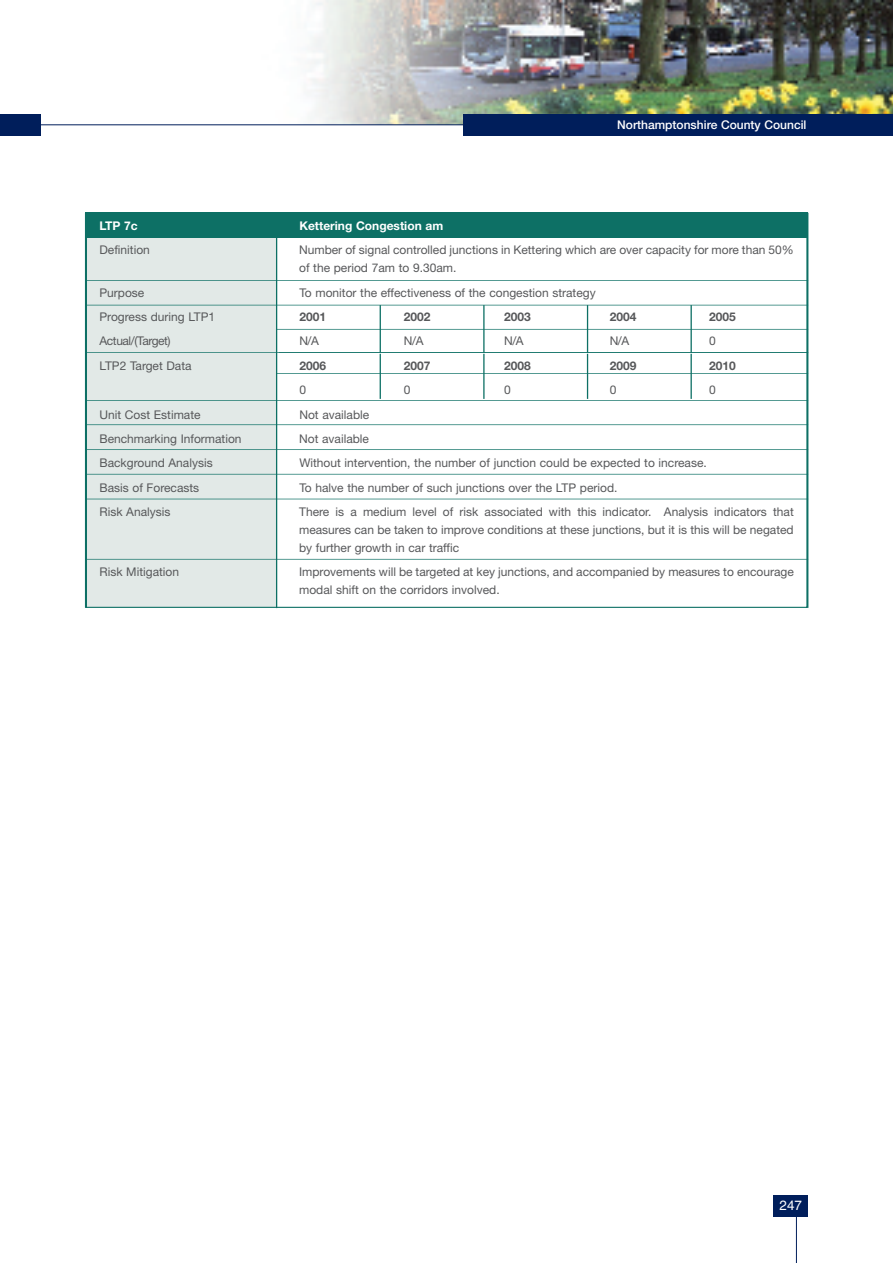
<style>
.page{position:relative;width:893px;height:1263px;background:#fff}
.page>*{position:absolute;margin:0;border:0;box-sizing:border-box;transform-origin:0 0}
.t1{font:13.5px "Helvetica";color:#fff}
.t2{font:12px/18px "Helvetica Neue";color:#57585a}
.t3{font:700 12px "Helvetica Neue";color:#57585a}
.t4{font:500 12px "Helvetica Neue";color:#fff}
.t5{font:700 12px "Helvetica Neue";color:#fff}
.t6{font:12px "Helvetica Neue";letter-spacing:-.035em;color:#57585a}
</style>
<div class="page">
<img style="left:0;top:0;width:893px;height:124px">
<div style="left:463px;top:115px;width:430px;height:21px;background:#001e5b"></div>
<div style="left:0;top:115px;width:41px;height:21px;background:#001e5b"></div>
<hr style="left:23px;top:124px;width:843px;height:1px;background:#001e5b">
<div style="left:773px;top:1195px;width:35px;height:21px;background:#001e5b"></div>
<hr style="left:796px;top:1215px;width:1px;height:48px;background:#001e5b">
<div style="left:85px;top:235px;width:192px;height:371px;background:#e2e9e7"></div>
<div style="left:85px;top:213px;width:723px;height:25px;background:#0d7065"></div>
<hr style="left:276px;top:238px;width:1px;height:370px;background:#0d7065">
<hr style="left:85px;top:305px;width:723px;height:1px;background:#0d7065">
<hr style="left:277px;top:329px;width:531px;height:1px;background:#0d7065">
<hr style="left:380px;top:305px;width:1px;height:48px;background:#0d7065">
<hr style="left:483px;top:305px;width:1px;height:48px;background:#0d7065">
<hr style="left:587px;top:305px;width:1px;height:48px;background:#0d7065">
<hr style="left:691px;top:305px;width:1px;height:48px;background:#0d7065">
<hr style="left:85px;top:352px;width:723px;height:1px;background:#0d7065">
<hr style="left:277px;top:373px;width:531px;height:1px;background:#0d7065">
<hr style="left:85px;top:400px;width:723px;height:1px;background:#0d7065">
<hr style="left:380px;top:354px;width:1px;height:45px;background:#0d7065">
<hr style="left:483px;top:354px;width:1px;height:45px;background:#0d7065">
<hr style="left:587px;top:354px;width:1px;height:45px;background:#0d7065">
<hr style="left:691px;top:354px;width:1px;height:45px;background:#0d7065">
<hr style="left:85px;top:424px;width:723px;height:1px;background:#0d7065">
<hr style="left:85px;top:449px;width:723px;height:1px;background:#0d7065">
<hr style="left:85px;top:474px;width:723px;height:1px;background:#0d7065">
<hr style="left:85px;top:499px;width:723px;height:1px;background:#0d7065">
<hr style="left:85px;top:559px;width:723px;height:1px;background:#0d7065">
<hr style="left:85px;top:280px;width:723px;height:1px;background:#0d7065">
<div style="left:85px;top:213px;width:723px;height:395px;border:2px solid #0d7065"></div>
<p class="t4" style="left:617px;top:121px;width:191px">Northamptonshire County Council</p>
<p class="t5" style="left:100px;top:221px;width:40px">LTP 7c</p>
<p class="t5" style="left:299px;top:221px;width:145px">Kettering Congestion am</p>
<p class="t2" style="left:100px;top:242px;width:52px">Definition</p>
<p class="t2" style="left:299px;top:242px;width:496px">Number of signal controlled junctions in Kettering which are over capacity for more than 50% of the period 7am to 9.30am.</p>
<p class="t2" style="left:100px;top:285px;width:46px">Purpose</p>
<p class="t2" style="left:299px;top:285px;width:298px">To monitor the effectiveness of the congestion strategy</p>
<p class="t2" style="left:100px;top:309px;width:117px">Progress during LTP1</p>
<p class="t3" style="left:299px;top:312px;width:28px">2001</p>
<p class="t3" style="left:404px;top:312px;width:28px">2002</p>
<p class="t3" style="left:504px;top:312px;width:28px">2003</p>
<p class="t3" style="left:610px;top:312px;width:28px">2004</p>
<p class="t3" style="left:709px;top:312px;width:28px">2005</p>
<p class="t6" style="left:100px;top:337px;width:73px">Actual/(Target)</p>
<p class="t2" style="left:299px;top:333px;width:21px">N/A</p>
<p class="t2" style="left:404px;top:333px;width:21px">N/A</p>
<p class="t2" style="left:504px;top:333px;width:21px">N/A</p>
<p class="t2" style="left:610px;top:333px;width:21px">N/A</p>
<p class="t2" style="left:709px;top:333px;width:8px">0</p>
<p class="t2" style="left:105px;top:358px;width:88px">TP2 Target Data</p>
<p class="t3" style="left:299px;top:361px;width:28px">2006</p>
<p class="t3" style="left:404px;top:361px;width:28px">2007</p>
<p class="t3" style="left:504px;top:361px;width:28px">2008</p>
<p class="t3" style="left:610px;top:361px;width:28px">2009</p>
<p class="t3" style="left:709px;top:361px;width:28px">2010</p>
<p class="t2" style="left:299px;top:382px;width:8px">0</p>
<p class="t2" style="left:404px;top:382px;width:8px">0</p>
<p class="t2" style="left:504px;top:382px;width:8px">0</p>
<p class="t2" style="left:610px;top:382px;width:8px">0</p>
<p class="t2" style="left:709px;top:382px;width:8px">0</p>
<p class="t2" style="left:100px;top:406px;width:103px">Unit Cost Estimate</p>
<p class="t2" style="left:299px;top:406px;width:71px">Not available</p>
<p class="t2" style="left:100px;top:431px;width:144px">Benchmarking Information</p>
<p class="t2" style="left:299px;top:431px;width:71px">Not available</p>
<p class="t2" style="left:100px;top:455px;width:115px">Background Analysis</p>
<p class="t2" style="left:299px;top:455px;width:409px">Without intervention, the number of junction could be expected to increase.</p>
<p class="t2" style="left:100px;top:480px;width:101px">Basis of Forecasts</p>
<p class="t2" style="left:299px;top:480px;width:320px">To halve the number of such junctions over the LTP period.</p>
<p class="t2" style="left:100px;top:504px;width:72px">Risk Analysis</p>
<p class="t2" style="left:299px;top:504px;width:496px;text-align:justify">There is a medium level of risk associated with this indicator. Analysis indicators that measures can be taken to improve conditions at these junctions, but it is this will be negated by further growth in car traffic</p>
<p class="t2" style="left:100px;top:564px;width:81px">Risk Mitigation</p>
<p class="t2" style="left:299px;top:564px;width:496px">Improvements will be targeted at key junctions, and accompanied by measures to encourage modal shift on the corridors involved.</p>
<p class="t1" style="left:779px;top:1200px;width:24px">247</p>
</div>
